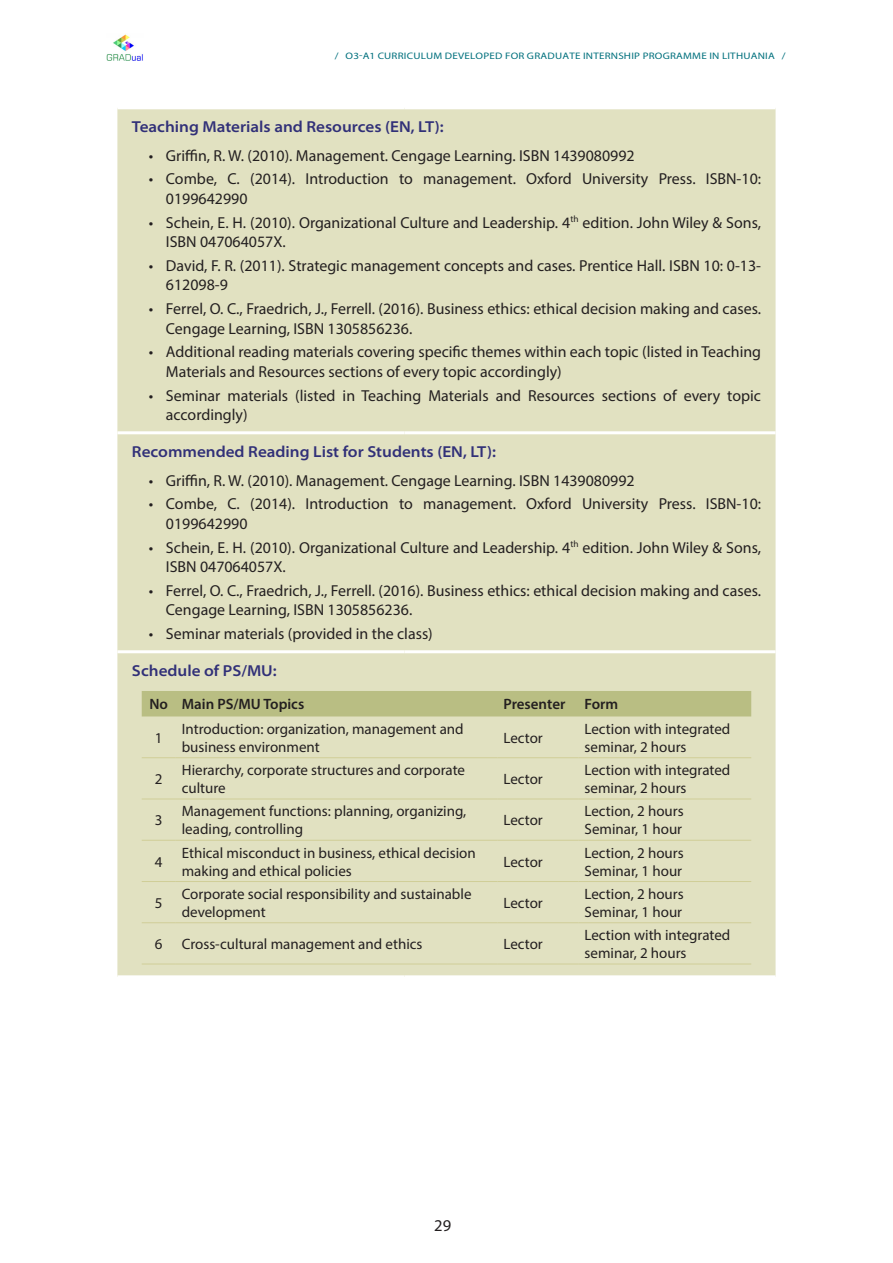
<style>
.page{position:relative;width:893px;height:1263px;background:#fff}
.page>*{position:absolute;margin:0;border:0;box-sizing:border-box;transform-origin:0 0}
.t1{font:16.5px "Myriad Pro";color:#231f20}
.t2{font:15.9px/19.5px "Myriad Pro";color:#231f20}
.Violet_pavadinimukai{font:600 semi-expanded 15.9px "Myriad Pro";color:#313078}
.t3{font:15px/18px "Myriad Pro";color:#231f20}
.t4{font:600 15px "Myriad Pro";color:#231f20}
.t5{font:9.45px "Myriad Pro";letter-spacing:.02em;color:#00707d;scale:1.17 1}
</style>
<div class="page">
<img style="left:106px;top:34px;width:37px;height:27px">
<div style="left:117px;top:109px;width:659px;height:866px;background:#e1e1c1"></div>
<hr style="left:117px;top:431px;width:287px;height:3px;background:#fff">
<hr style="left:404px;top:431px;width:372px;height:3px;background:#fff">
<hr style="left:117px;top:650px;width:287px;height:3px;background:#fff">
<hr style="left:404px;top:650px;width:372px;height:3px;background:#fff">
<div style="left:142px;top:691px;width:609px;height:25px;background:#b9be83"></div>
<hr style="left:142px;top:757px;width:34px;height:1px;background:#d0ce98">
<hr style="left:176px;top:757px;width:321px;height:1px;background:#d0ce98">
<hr style="left:497px;top:757px;width:82px;height:1px;background:#d0ce98">
<hr style="left:579px;top:757px;width:172px;height:1px;background:#d0ce98">
<hr style="left:142px;top:799px;width:34px;height:1px;background:#d0ce98">
<hr style="left:176px;top:799px;width:321px;height:1px;background:#d0ce98">
<hr style="left:497px;top:799px;width:82px;height:1px;background:#d0ce98">
<hr style="left:579px;top:799px;width:172px;height:1px;background:#d0ce98">
<hr style="left:142px;top:840px;width:34px;height:1px;background:#d0ce98">
<hr style="left:176px;top:840px;width:321px;height:1px;background:#d0ce98">
<hr style="left:497px;top:840px;width:82px;height:1px;background:#d0ce98">
<hr style="left:579px;top:840px;width:172px;height:1px;background:#d0ce98">
<hr style="left:142px;top:881px;width:34px;height:1px;background:#d0ce98">
<hr style="left:176px;top:881px;width:321px;height:1px;background:#d0ce98">
<hr style="left:497px;top:881px;width:82px;height:1px;background:#d0ce98">
<hr style="left:579px;top:881px;width:172px;height:1px;background:#d0ce98">
<hr style="left:142px;top:922px;width:34px;height:1px;background:#d0ce98">
<hr style="left:176px;top:922px;width:321px;height:1px;background:#d0ce98">
<hr style="left:497px;top:922px;width:82px;height:1px;background:#d0ce98">
<hr style="left:579px;top:922px;width:172px;height:1px;background:#d0ce98">
<hr style="left:142px;top:964px;width:34px;height:1px;background:#d0ce98">
<hr style="left:176px;top:964px;width:321px;height:1px;background:#d0ce98">
<hr style="left:497px;top:964px;width:82px;height:1px;background:#d0ce98">
<hr style="left:579px;top:964px;width:172px;height:1px;background:#d0ce98">
<p class="t5" style="left:335px;top:50px;width:387px">/ O3-A1 CURRICULUM DEVELOPED FOR GRADUATE INTERNSHIP PROGRAMME IN LITHUANIA /</p>
<p class="Violet_pavadinimukai" style="left:132px;top:118px;width:313px">Teaching Materials and Resources (EN, LT):</p>
<p class="t2" style="left:149px;top:145px;width:487px">• Griffin, R. W. (2010). Management. Cengage Learning. ISBN 1439080992</p>
<p class="t2" style="left:166px;top:169px;width:597px;text-indent:-17px">• Combe, C. (2014). Introduction to management. Oxford University Press. ISBN-10:<br>0199642990</p>
<p class="t2" style="left:166px;top:212px;width:597px;text-indent:-17px">• Schein, E. H. (2010). Organizational Culture and Leadership. 4<sup>th</sup> edition. John Wiley &amp; Sons,<br>ISBN 047064057X.</p>
<p class="t2" style="left:166px;top:255px;width:597px;text-indent:-17px">• David, F. R. (2011). Strategic management concepts and cases. Prentice Hall. ISBN 10: 0-13-<br>612098-9</p>
<p class="t2" style="left:166px;top:299px;width:597px;text-indent:-17px">• Ferrel, O. C., Fraedrich, J., Ferrell. (2016). Business ethics: ethical decision making and cases.<br>Cengage Learning, ISBN 1305856236.</p>
<p class="t2" style="left:166px;top:342px;width:597px;text-indent:-17px">• Additional reading materials covering specific themes within each topic (listed in Teaching<br>Materials and Resources sections of every topic accordingly)</p>
<p class="t2" style="left:166px;top:385px;width:597px;text-indent:-17px">• Seminar materials (listed in Teaching Materials and Resources sections of every topic accordingly)</p>
<p class="Violet_pavadinimukai" style="left:132px;top:443px;width:366px">Recommended Reading List for Students (EN, LT):</p>
<p class="t2" style="left:149px;top:470px;width:487px">• Griffin, R. W. (2010). Management. Cengage Learning. ISBN 1439080992</p>
<p class="t2" style="left:166px;top:494px;width:597px;text-indent:-17px">• Combe, C. (2014). Introduction to management. Oxford University Press. ISBN-10:<br>0199642990</p>
<p class="t2" style="left:166px;top:537px;width:597px;text-indent:-17px">• Schein, E. H. (2010). Organizational Culture and Leadership. 4<sup>th</sup> edition. John Wiley &amp; Sons,<br>ISBN 047064057X.</p>
<p class="t2" style="left:166px;top:580px;width:597px;text-indent:-17px">• Ferrel, O. C., Fraedrich, J., Ferrell. (2016). Business ethics: ethical decision making and cases.<br>Cengage Learning, ISBN 1305856236.</p>
<p class="t2" style="left:149px;top:624px;width:285px">• Seminar materials (provided in the class)</p>
<p class="Violet_pavadinimukai" style="left:132px;top:662px;width:146px">Schedule of PS/MU:</p>
<p class="t4" style="left:149px;top:695px;width:20px">No</p>
<p class="t4" style="left:182px;top:695px;width:124px">Main PS/MU Topics</p>
<p class="t4" style="left:503px;top:695px;width:63px">Presenter</p>
<p class="t4" style="left:585px;top:695px;width:35px">Form</p>
<p class="t3" style="left:155px;top:728px;width:9px">1</p>
<p class="t3" style="left:182px;top:719px;width:283px">Introduction: organization, management and business environment</p>
<p class="t3" style="left:503px;top:728px;width:41px">Lector</p>
<p class="t3" style="left:585px;top:719px;width:147px">Lection with integrated seminar, 2 hours</p>
<p class="t3" style="left:155px;top:770px;width:9px">2</p>
<p class="t3" style="left:182px;top:761px;width:285px">Hierarchy, corporate structures and corporate culture</p>
<p class="t3" style="left:503px;top:770px;width:41px">Lector</p>
<p class="t3" style="left:585px;top:761px;width:147px">Lection with integrated seminar, 2 hours</p>
<p class="t3" style="left:155px;top:811px;width:9px">3</p>
<p class="t3" style="left:182px;top:802px;width:286px">Management functions: planning, organizing, leading, controlling</p>
<p class="t3" style="left:503px;top:811px;width:41px">Lector</p>
<p class="t3" style="left:585px;top:802px;width:101px">Lection, 2 hours</p>
<p class="t3" style="left:585px;top:820px;width:99px">Seminar, 1 hour</p>
<p class="t3" style="left:155px;top:852px;width:9px">4</p>
<p class="t3" style="left:182px;top:843px;width:296px">Ethical misconduct in business, ethical decision making and ethical policies</p>
<p class="t3" style="left:503px;top:852px;width:41px">Lector</p>
<p class="t3" style="left:155px;top:893px;width:9px">5</p>
<p class="t3" style="left:182px;top:884px;width:291px">Corporate social responsibility and sustainable development</p>
<p class="t3" style="left:503px;top:893px;width:41px">Lector</p>
<p class="t3" style="left:585px;top:843px;width:101px">Lection, 2 hours</p>
<p class="t3" style="left:585px;top:861px;width:99px">Seminar, 1 hour</p>
<p class="t3" style="left:585px;top:884px;width:101px">Lection, 2 hours</p>
<p class="t3" style="left:585px;top:902px;width:99px">Seminar, 1 hour</p>
<p class="t3" style="left:155px;top:935px;width:9px">6</p>
<p class="t3" style="left:182px;top:935px;width:242px">Cross-cultural management and ethics</p>
<p class="t3" style="left:503px;top:935px;width:41px">Lector</p>
<p class="t3" style="left:585px;top:926px;width:147px">Lection with integrated seminar, 2 hours</p>
<p class="t1" style="left:434px;top:1215px;width:18px">29</p>
</div>
